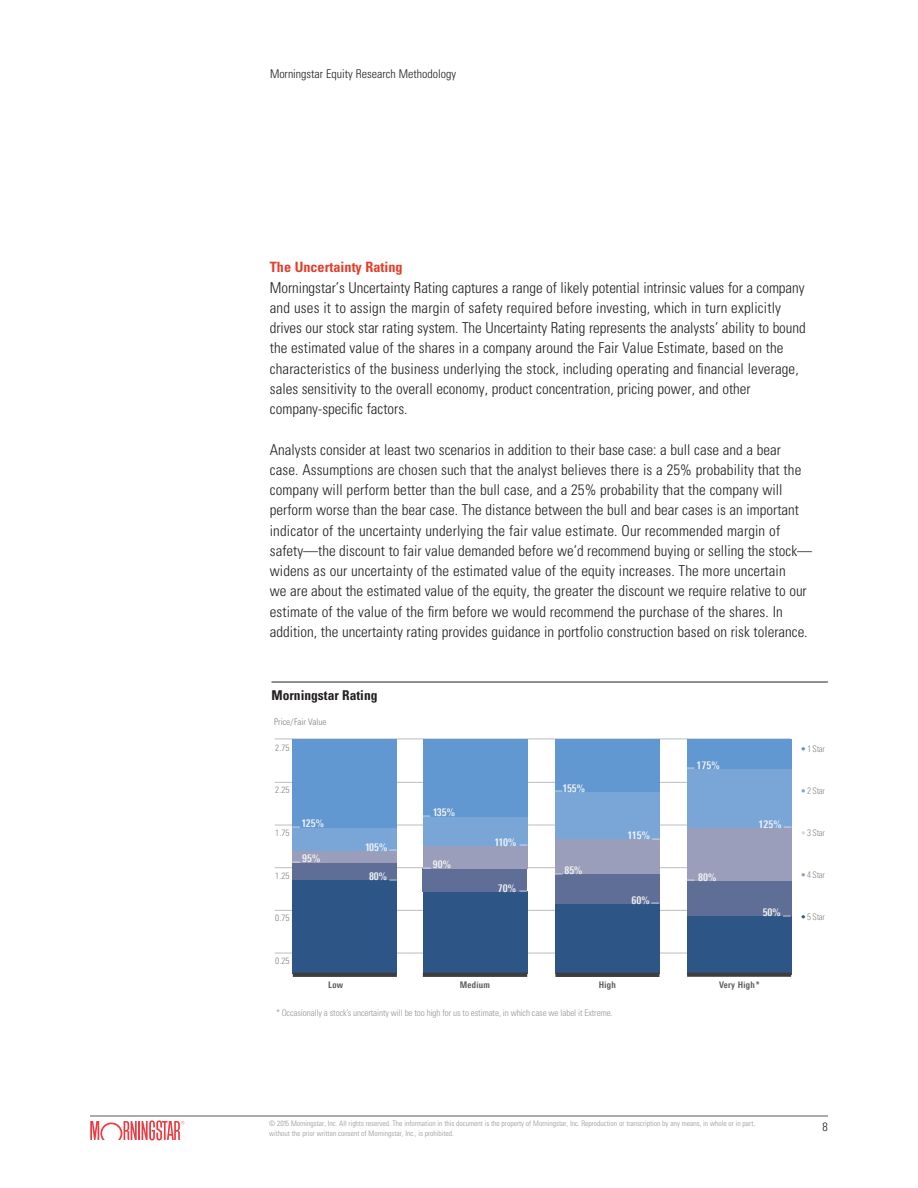
<style>
.page{position:relative;width:918px;height:1188px;background:#fff}
.page>*{position:absolute;margin:0;border:0;box-sizing:border-box;transform-origin:0 0}
.t1{font:300 condensed 15px/20.2px "Univers LT Std";color:#231f20}
.t2{font:700 condensed 14.25px "Univers";color:#e53e2c}
.t3{font:700 condensed 13.5px "Univers";color:#231f20}
.t4{font:300 condensed 12px "Univers LT Std";color:#231f20}
.t5{font:700 condensed 10.5px "Univers Nextfor MORN";color:#f2f3f4}
.t6{font:500 condensed 10.5px "Univers Nextfor MORN";color:#f2f3f4}
.t7{font:300 condensed 9.15px "Univers";letter-spacing:-.01em;color:#939598}
.t8{font:300 condensed 9.15px "Univers";color:#808285}
.t9{font:300 condensed 9.15px "Univers Nextfor MORN";letter-spacing:-.03em;color:#808285}
.t10{font:700 condensed 9.15px "Univers Next Pro";letter-spacing:.03em;color:#57585a}
.t11{font:300 condensed 7.5px/9.8px "Univers LT Std";color:#939598}
.s1{color:#5090cc}
.s2{color:#7aa5d7}
.s3{color:rgb(154 158 186/.4)}
.s4{color:rgb(94 110 151/.7)}
.s5{color:#2d5585}
</style>
<div class="page">
<svg style="left:90px;top:1120px;width:94px;height:20px"></svg>
<hr style="left:90px;top:1116px;width:738px;height:1px;background:#57585a">
<hr style="left:275px;top:910px;width:515px;height:1px;background:#bcbdc0">
<hr style="left:275px;top:867px;width:515px;height:1px;background:#bcbdc0">
<hr style="left:275px;top:825px;width:515px;height:1px;background:#bcbdc0">
<hr style="left:275px;top:953px;width:515px;height:1px;background:#bcbdc0">
<hr style="left:275px;top:782px;width:515px;height:1px;background:#bcbdc0">
<hr style="left:275px;top:739px;width:515px;height:1px;background:#bcbdc0">
<div style="left:293px;top:880px;width:104px;height:94px;background:#2d5585"></div>
<div style="left:293px;top:862px;width:104px;height:18px;background:#5e6e97"></div>
<div style="left:293px;top:851px;width:104px;height:11px;background:#9a9eba"></div>
<div style="left:293px;top:828px;width:104px;height:23px;background:#7aa5d7"></div>
<div style="left:293px;top:739px;width:104px;height:89px;background:#6298d1"></div>
<svg style="left:293px;top:973px;width:104px;height:4px"></svg>
<div style="left:423px;top:892px;width:104px;height:82px;background:#2d5585"></div>
<div style="left:423px;top:868px;width:104px;height:24px;background:#5e6e97"></div>
<div style="left:423px;top:846px;width:104px;height:22px;background:#9a9eba"></div>
<div style="left:423px;top:816px;width:104px;height:30px;background:#7aa5d7"></div>
<div style="left:423px;top:739px;width:104px;height:77px;background:#6298d1"></div>
<svg style="left:423px;top:973px;width:104px;height:4px"></svg>
<div style="left:555px;top:904px;width:104px;height:70px;background:#2d5585"></div>
<div style="left:555px;top:874px;width:104px;height:30px;background:#5e6e97"></div>
<div style="left:555px;top:839px;width:104px;height:35px;background:#9a9eba"></div>
<div style="left:555px;top:792px;width:104px;height:47px;background:#7aa5d7"></div>
<div style="left:555px;top:739px;width:104px;height:53px;background:#6298d1"></div>
<hr style="left:555px;top:973px;width:104px;height:4px;background:#3e3e3f">
<div style="left:687px;top:916px;width:104px;height:58px;background:#2d5585"></div>
<div style="left:687px;top:881px;width:104px;height:35px;background:#5e6e97"></div>
<div style="left:687px;top:828px;width:104px;height:53px;background:#9a9eba"></div>
<div style="left:687px;top:769px;width:104px;height:59px;background:#7aa5d7"></div>
<div style="left:687px;top:739px;width:104px;height:30px;background:#6298d1"></div>
<svg style="left:687px;top:973px;width:104px;height:4px"></svg>
<hr style="left:272px;top:682px;width:556px;height:1px;background:#231f20">
<p class="t4" style="left:270px;top:67px;width:188px">Morningstar Equity Research Methodology</p>
<p class="t2" style="left:270px;top:258px;width:134px">The Uncertainty Rating</p>
<p class="t1" style="left:270px;top:277px;width:537px">Morningstar’s Uncertainty Rating captures a range of likely potential intrinsic values for a company and uses it to assign the margin of safety required before investing, which in turn explicitly drives our stock star rating system. The Uncertainty Rating represents the analysts’ ability to bound the estimated value of the shares in a company around the Fair Value Estimate, based on the characteristics of the business underlying the stock, including operating and financial leverage, sales sensitivity to the overall economy, product concentration, pricing power, and other company-specific factors.</p>
<p class="t1" style="left:270px;top:439px;width:544px">Analysts consider at least two scenarios in addition to their base case: a bull case and a bear case. Assumptions are chosen such that the analyst believes there is a 25% probability that the company will perform better than the bull case, and a 25% probability that the company will perform worse than the bear case. The distance between the bull and bear cases is an important indicator of the uncertainty underlying the fair value estimate. Our recommended margin of safety—the discount to fair value demanded before we’d recommend buying or selling the stock— widens as our uncertainty of the estimated value of the equity increases. The more uncertain<br>we are about the estimated value of the equity, the greater the discount we require relative to our estimate of the value of the firm before we would recommend the purchase of the shares. In addition, the uncertainty rating provides guidance in portfolio construction based on risk tolerance.</p>
<p class="t3" style="left:272px;top:687px;width:108px">Morningstar Rating</p>
<p class="t8" style="left:274px;top:716px;width:54px">Price/Fair Value</p>
<p class="t8" style="left:275px;top:742px;width:16px">2.75</p>
<p class="t8" style="left:275px;top:784px;width:16px">2.25</p>
<p class="t8" style="left:275px;top:827px;width:16px">1.75</p>
<p class="t8" style="left:275px;top:870px;width:16px">1.25</p>
<p class="t8" style="left:275px;top:912px;width:16px">0.75</p>
<p class="t8" style="left:275px;top:955px;width:16px">0.25</p>
<p class="t5" style="left:302px;top:817px;width:24px">125%</p>
<p class="t6" style="left:291px;top:820px;width:12px">—</p>
<p class="t5" style="left:302px;top:852px;width:20px">95%</p>
<p class="t6" style="left:291px;top:855px;width:12px">—</p>
<p class="t10" style="left:328px;top:979px;width:17px">Low</p>
<p class="t5" style="left:365px;top:841px;width:24px">105%</p>
<p class="t6" style="left:388px;top:843px;width:12px">—</p>
<p class="t6" style="left:388px;top:873px;width:12px">—</p>
<p class="t5" style="left:369px;top:870px;width:20px">80%</p>
<p class="t5" style="left:433px;top:806px;width:24px">135%</p>
<p class="t6" style="left:421px;top:809px;width:12px">—</p>
<p class="t5" style="left:433px;top:858px;width:20px">90%</p>
<p class="t6" style="left:422px;top:861px;width:12px">—</p>
<p class="t5" style="left:495px;top:836px;width:23px">110%</p>
<p class="t6" style="left:518px;top:838px;width:12px">—</p>
<p class="t5" style="left:498px;top:882px;width:20px">70%</p>
<p class="t6" style="left:518px;top:884px;width:12px">—</p>
<p class="t10" style="left:460px;top:979px;width:32px">Medium</p>
<p class="t5" style="left:562px;top:782px;width:24px">155%</p>
<p class="t6" style="left:554px;top:784px;width:12px">—</p>
<p class="t5" style="left:564px;top:864px;width:20px">85%</p>
<p class="t6" style="left:554px;top:867px;width:12px">—</p>
<p class="t10" style="left:599px;top:979px;width:19px">High</p>
<p class="t7" style="left:276px;top:1007px;width:338px">* Occasionally a stock’s uncertainty will be too high for us to estimate, in which case we label it Extreme.</p>
<p class="t5" style="left:627px;top:829px;width:24px">115%</p>
<p class="t6" style="left:651px;top:832px;width:12px">—</p>
<p class="t5" style="left:632px;top:894px;width:20px">60%</p>
<p class="t6" style="left:650px;top:896px;width:12px">—</p>
<p class="t5" style="left:696px;top:759px;width:25px">175%</p>
<p class="t6" style="left:685px;top:761px;width:12px">—</p>
<p class="t5" style="left:698px;top:871px;width:20px">80%</p>
<p class="t6" style="left:685px;top:873px;width:12px">—</p>
<p class="t9" style="left:801px;top:743px;width:25px"><span class="s1">•</span> 1 Star</p>
<p class="t9" style="left:801px;top:785px;width:25px"><span class="s2">•</span> 2 Star</p>
<p class="t5" style="left:759px;top:818px;width:25px">125%</p>
<p class="t6" style="left:782px;top:821px;width:12px">—</p>
<p class="t9" style="left:801px;top:827px;width:25px"><span class="s3">•</span> 3 Star</p>
<p class="t9" style="left:801px;top:870px;width:25px"><span class="s4">•</span> 4 Star</p>
<p class="t5" style="left:763px;top:906px;width:20px">50%</p>
<p class="t6" style="left:782px;top:909px;width:12px">—</p>
<p class="t9" style="left:801px;top:912px;width:25px"><span class="s5">•</span> 5 Star</p>
<p class="t10" style="left:719px;top:979px;width:42px">Very High*</p>
<p class="t11" style="left:269px;top:1119px;width:487px">© 2015 Morningstar, Inc. All rights reserved. The information in this document is the property of Morningstar, Inc. Reproduction or transcription by any means, in whole or in part, without the prior written consent of Morningstar, Inc., is prohibited.</p>
<p class="t4" style="left:823px;top:1119px;width:7px">8</p>
</div>
